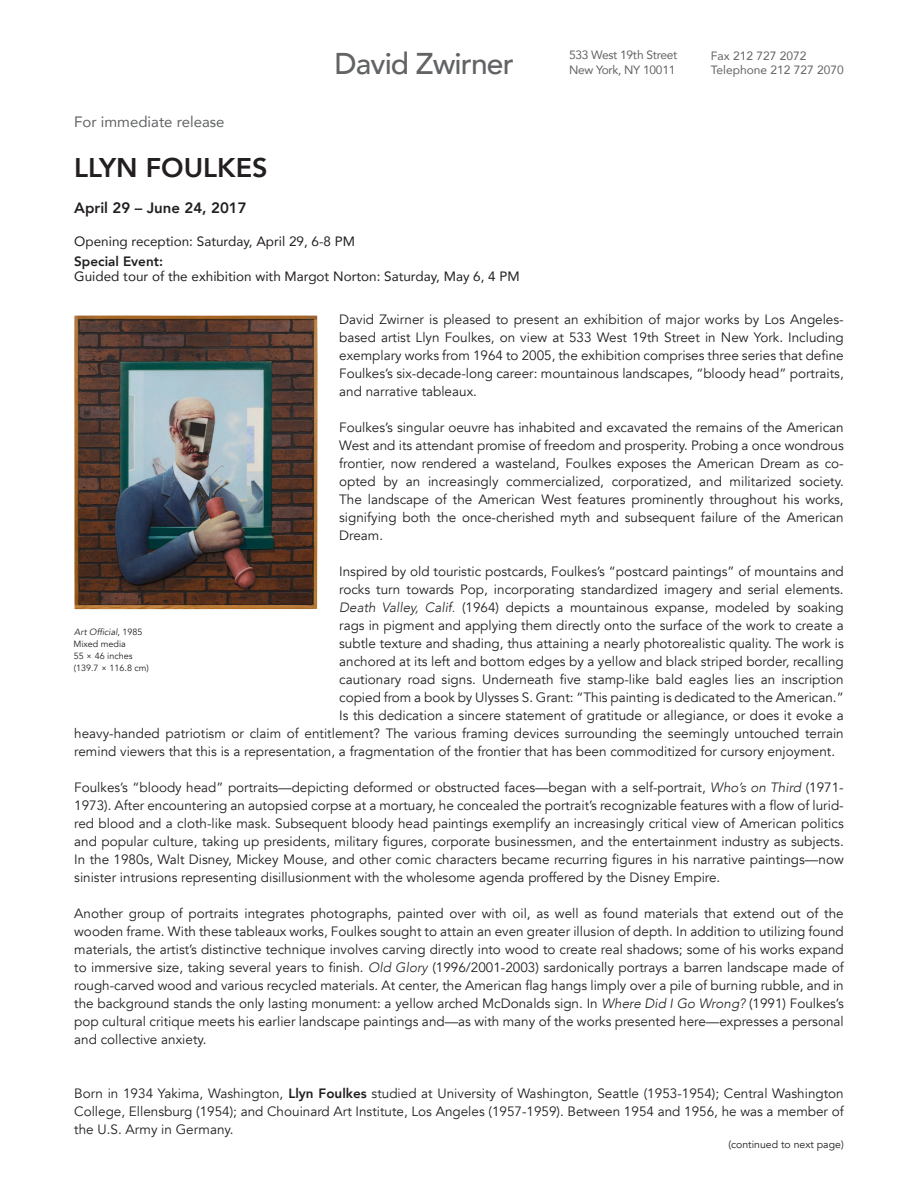
<style>
.page{position:relative;width:918px;height:1188px;background:#fff}
.page>*{position:absolute;margin:0;border:0;box-sizing:border-box;transform-origin:0 0}
.t1{font:500 30px "Avenir";letter-spacing:-.03em;color:#616365}
.t2{font:800 27px "Avenir";color:#231f20}
.t3{font:15px "Avenir";color:#616365}
.t4{font:800 15px "Avenir";color:#231f20}
.t5{font:13.5px/18px "Avenir";color:#231f20;text-align:justify}
.t6{font:13.5px "Avenir";color:#231f20}
.t7{font:800 13.5px "Avenir";color:#231f20}
.t8{font:12px "Avenir";letter-spacing:-.01em;color:#616365}
.t9{font:10.5px "Avenir";color:#231f20}
.t10{font:9px "Avenir";color:#231f20}
.t11{font:italic 9px "Avenir";color:#231f20}
.s1{font-weight:300;font-style:italic}
.s2{font-style:normal}
.s3{font-weight:800}
</style>
<div class="page">
<img style="left:74px;top:315px;width:244px;height:295px">
<p class="t1" style="left:335px;top:38px;width:181px">David Zwirner</p>
<p class="t8" style="left:569px;top:45px;width:110px">533 West 19th Street</p>
<p class="t8" style="left:569px;top:61px;width:108px">New York, NY 10011</p>
<p class="t8" style="left:711px;top:46px;width:97px">Fax 212 727 2072</p>
<p class="t8" style="left:711px;top:61px;width:134px">Telephone 212 727 2070</p>
<p class="t3" style="left:74px;top:109px;width:152px">For immediate release</p>
<p class="t2" style="left:74px;top:147px;width:195px">LLYN FOULKES</p>
<p class="t4" style="left:74px;top:196px;width:174px">April 29 – June 24, 2017</p>
<p class="t6" style="left:74px;top:230px;width:282px">Opening reception: Saturday, April 29, 6-8 PM</p>
<p class="t7" style="left:74px;top:251px;width:90px">Special Event:</p>
<p class="t6" style="left:74px;top:265px;width:447px">Guided tour of the exhibition with Margot Norton: Saturday, May 6, 4 PM</p>
<p class="t5" style="left:339px;top:311px;width:506px">David Zwirner is pleased to present an exhibition of major works by Los Angeles&shy;based artist Llyn Foulkes, on view at 533 West 19th Street in New York. Including exemplary works from 1964 to 2005, the exhibition comprises three series that define Foulkes’s six-decade-long career: mountainous landscapes, “bloody head” portraits, and narrative tableaux.</p>
<p class="t5" style="left:339px;top:419px;width:506px">Foulkes’s singular oeuvre has inhabited and excavated the remains of the American West and its attendant promise of freedom and prosperity. Probing a once wondrous frontier, now rendered a wasteland, Foulkes exposes the American Dream as co&shy;opted by an increasingly commercialized, corporatized, and militarized society.<br>The landscape of the American West features prominently throughout his works, signifying both the once-cherished myth and subsequent failure of the American Dream.</p>
<p class="t5" style="left:339px;top:563px;width:506px">Inspired by old touristic postcards, Foulkes’s “postcard paintings” of mountains and</p>
<p class="t5" style="left:339px;top:581px;width:506px">rocks turn towards Pop, incorporating standardized imagery and serial elements.</p>
<p class="t5" style="left:339px;top:599px;width:506px"><span class="s1">Death Valley, Calif.</span> (1964) depicts a mountainous expanse, modeled by soaking</p>
<p class="t5" style="left:339px;top:617px;width:506px">rags in pigment and applying them directly onto the surface of the work to create a</p>
<p class="t5" style="left:339px;top:635px;width:506px">subtle texture and shading, thus attaining a nearly photorealistic quality. The work is</p>
<p class="t5" style="left:339px;top:653px;width:506px">anchored at its left and bottom edges by a yellow and black striped border, recalling</p>
<p class="t5" style="left:339px;top:671px;width:506px">cautionary road signs. Underneath five stamp-like bald eagles lies an inscription</p>
<p class="t5" style="left:339px;top:689px;width:506px">copied from a book by Ulysses S. Grant: “This painting is dedicated to the American.”</p>
<p class="t5" style="left:339px;top:707px;width:506px">Is this dedication a sincere statement of gratitude or allegiance, or does it evoke a</p>
<p class="t5" style="left:74px;top:725px;width:771px">heavy-handed patriotism or claim of entitlement? The various framing devices surrounding the seemingly untouched terrain</p>
<p class="t5" style="left:74px;top:743px;width:762px">remind viewers that this is a representation, a fragmentation of the frontier that has been commoditized for cursory enjoyment.</p>
<p class="t5" style="left:74px;top:779px;width:771px">Foulkes’s “bloody head” portraits—depicting deformed or obstructed faces—began with a self-portrait, <span class="s1">Who’s on Third</span> (1971- 1973). After encountering an autopsied corpse at a mortuary, he concealed the portrait’s recognizable features with a flow of lurid&shy;red blood and a cloth-like mask. Subsequent bloody head paintings exemplify an increasingly critical view of American politics and popular culture, taking up presidents, military figures, corporate businessmen, and the entertainment industry as subjects.<br>In the 1980s, Walt Disney, Mickey Mouse, and other comic characters became recurring figures in his narrative paintings—now sinister intrusions representing disillusionment with the wholesome agenda proffered by the Disney Empire.</p>
<p class="t5" style="left:74px;top:905px;width:771px">Another group of portraits integrates photographs, painted over with oil, as well as found materials that extend out of the wooden frame. With these tableaux works, Foulkes sought to attain an even greater illusion of depth. In addition to utilizing found materials, the artist’s distinctive technique involves carving directly into wood to create real shadows; some of his works expand to immersive size, taking several years to finish. <span class="s1">Old Glory</span> (1996/2001-2003) sardonically portrays a barren landscape made of rough-carved wood and various recycled materials. At center, the American flag hangs limply over a pile of burning rubble, and in the background stands the only lasting monument: a yellow arched McDonalds sign. In <span class="s1">Where Did I Go Wrong?</span> (1991) Foulkes’s pop cultural critique meets his earlier landscape paintings and—as with many of the works presented here—expresses a personal and collective anxiety.</p>
<p class="t11" style="left:74px;top:627px;width:70px">Art Official<span class="s2">, 1985</span></p>
<p class="t10" style="left:73px;top:639px;width:54px">Mixed media</p>
<p class="t10" style="left:74px;top:651px;width:60px">55 × 46 inches</p>
<p class="t10" style="left:74px;top:663px;width:77px">(139.7 × 116.8 cm)</p>
<p class="t5" style="left:74px;top:1085px;width:771px">Born in 1934 Yakima, Washington, <span class="s3">Llyn Foulkes</span> studied at University of Washington, Seattle (1953-1954); Central Washington College, Ellensburg (1954); and Chouinard Art Institute, Los Angeles (1957-1959). Between 1954 and 1956, he was a member of the U.S. Army in Germany.</p>
<p class="t9" style="left:728px;top:1138px;width:117px">(continued to next page)</p>
</div>
